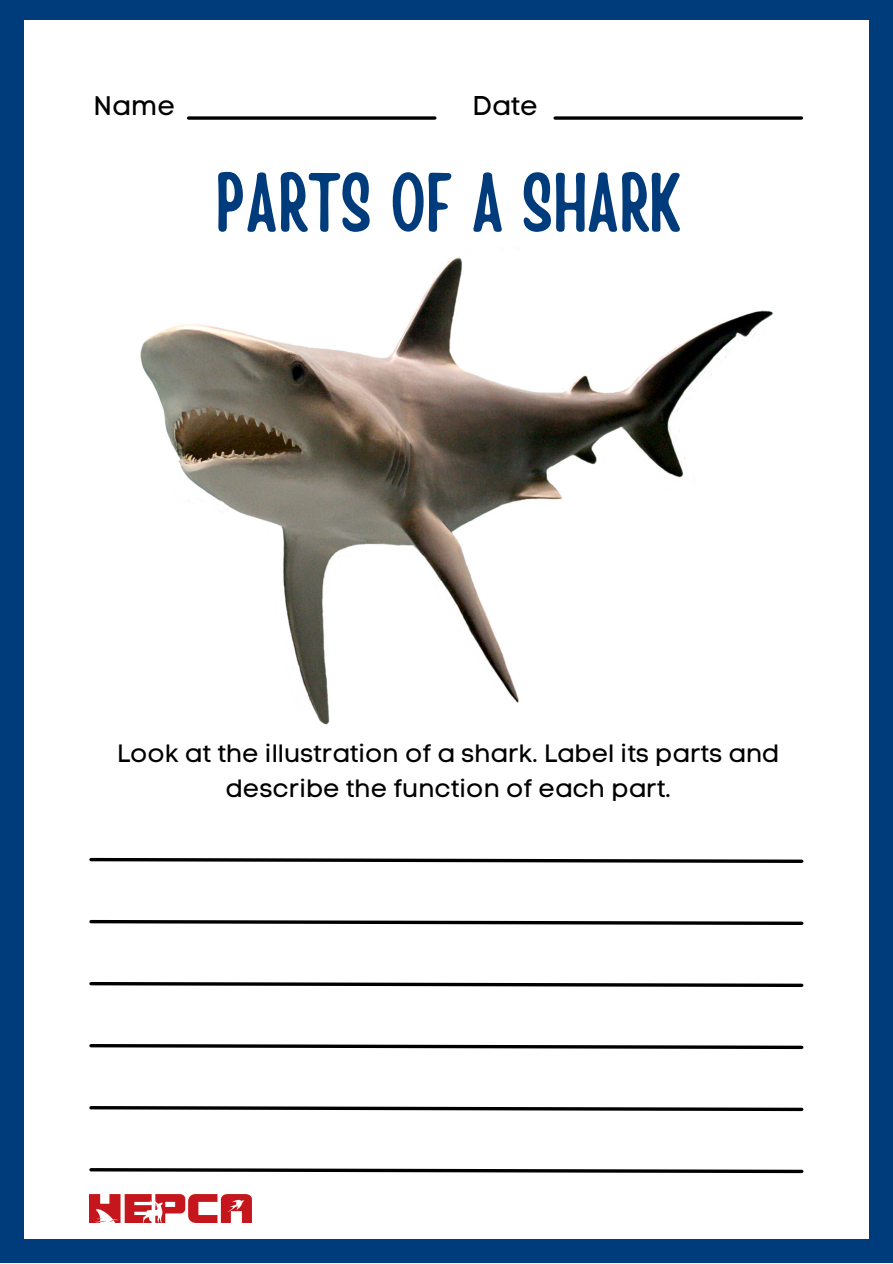
<style>
.page{position:relative;width:893px;height:1264px;background:#fff}
.page>*{position:absolute;margin:0;border:0;box-sizing:border-box;transform-origin:0 0}
.t1{font:82.5px "Handy Casual Condensed";color:#003c7b}
.t2{font:26.85px "Code Pro Normal LC";color:#000}
.t3{font:25.05px/34.8px "Code Pro Normal LC";color:#000;text-align:center}
</style>
<div class="page">
<div style="left:0;top:0;width:892px;height:1262px;background:#003c7b"></div>
<div style="left:24px;top:20px;width:844px;height:1219px;background:#fff"></div>
<svg style="left:188px;top:116px;width:247px;height:4px"></svg>
<svg style="left:89px;top:857px;width:715px;height:6px"></svg>
<svg style="left:89px;top:919px;width:715px;height:6px"></svg>
<svg style="left:89px;top:982px;width:715px;height:5px"></svg>
<svg style="left:89px;top:1044px;width:715px;height:6px"></svg>
<svg style="left:89px;top:1106px;width:715px;height:6px"></svg>
<svg style="left:89px;top:1168px;width:715px;height:6px"></svg>
<svg style="left:555px;top:116px;width:246px;height:4px"></svg>
<img style="left:140px;top:257px;width:633px;height:468px">
<img style="left:89px;top:1194px;width:162px;height:28px">
<p class="t2" style="left:94px;top:89px;width:83px">Name</p>
<p class="t2" style="left:472px;top:89px;width:67px">Date</p>
<h1 class="t1" style="left:216px;top:148px;width:466px">PARTS OF A SHARK</h1>
<p class="t3" style="left:117px;top:736px;width:663px">Look at the illustration of a shark. Label its parts and describe the function of each part.</p>
</div>
